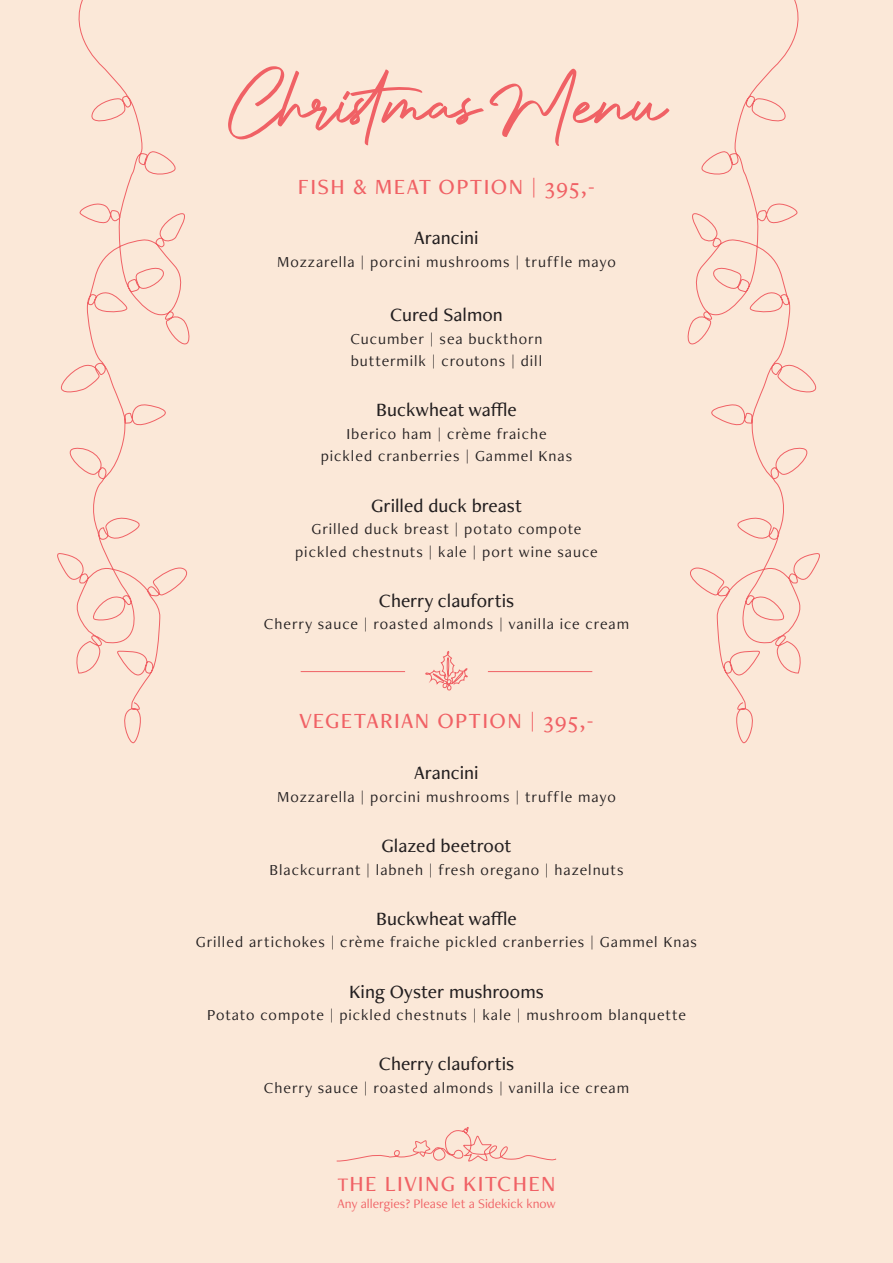
<style>
.page{position:relative;width:893px;height:1263px;background:#fbe8d8}
.page>*{position:absolute;margin:0;border:0;box-sizing:border-box;transform-origin:0 0}
.t1{font:95.4px "Authentic Signature";color:#f06165}
.t2{font:500 22.5px "Freight Neo Pro";letter-spacing:.06em;color:#f06165}
.t3{font:500 19.5px "Freight Neo Pro";color:#231f20}
.t4{font:15.9px "Freight Neo Pro";letter-spacing:.06em;color:#231f20}
.t5{font:13.5px "Freight Neo Pro";color:#f06165}
.s1{font-size:19.8px}
</style>
<div class="page">
<svg style="left:336px;top:1127px;width:221px;height:35px"></svg>
<svg style="left:57px;top:0;width:133px;height:744px"></svg>
<svg style="left:687px;top:0;width:133px;height:744px"></svg>
<svg style="left:425px;top:651px;width:43px;height:40px"></svg>
<hr style="left:301px;top:671px;width:104px;height:1px;background:#f06165">
<hr style="left:488px;top:671px;width:104px;height:1px;background:#f06165">
<p class="t1" style="left:228px;top:50px;width:438px">Christmas Menu</p>
<p class="t2" style="left:298px;top:171px;width:299px">FISH &amp; MEAT OPTION | 395,-</p>
<p class="t3" style="left:414px;top:225px;width:66px">Arancini</p>
<p class="t4" style="left:277px;top:251px;width:340px">Mozzarella | porcini mushrooms | truffle mayo</p>
<p class="t3" style="left:390px;top:302px;width:114px">Cured Salmon</p>
<p class="t4" style="left:351px;top:328px;width:193px">Cucumber | sea buckthorn</p>
<p class="t4" style="left:351px;top:350px;width:193px">buttermilk | croutons | dill</p>
<p class="t3" style="left:376px;top:397px;width:142px">Buckwheat waffle</p>
<p class="t4" style="left:346px;top:423px;width:202px">Iberico ham | crème fraiche</p>
<p class="t4" style="left:321px;top:445px;width:253px">pickled cranberries | Gammel Knas</p>
<p class="t3" style="left:371px;top:492px;width:152px">Grilled duck breast</p>
<p class="t4" style="left:311px;top:518px;width:272px">Grilled duck breast | potato compote</p>
<p class="t4" style="left:295px;top:541px;width:304px">pickled chestnuts | kale | port wine sauce</p>
<p class="t3" style="left:379px;top:587px;width:137px">Cherry claufortis</p>
<p class="t4" style="left:264px;top:613px;width:367px">Cherry sauce | roasted almonds | vanilla ice cream</p>
<p class="t2" style="left:299px;top:706px;width:296px">VEGETARIAN OPTION | 395,-</p>
<p class="t3" style="left:414px;top:760px;width:66px">Arancini</p>
<p class="t4" style="left:277px;top:786px;width:340px">Mozzarella | porcini mushrooms | truffle mayo</p>
<p class="t3" style="left:381px;top:832px;width:132px">Glazed beetroot</p>
<p class="t4" style="left:269px;top:858px;width:356px">Blackcurrant | labneh | fresh oregano | hazelnuts</p>
<p class="t3" style="left:376px;top:905px;width:142px">Buckwheat waffle</p>
<p class="t4" style="left:196px;top:931px;width:503px">Grilled artichokes | crème fraiche pickled cranberries | Gammel Knas</p>
<p class="t3" style="left:349px;top:978px;width:196px">King Oyster mushrooms</p>
<p class="t4" style="left:207px;top:1004px;width:480px">Potato compote | pickled chestnuts | kale | mushroom blanquette</p>
<p class="t3" style="left:379px;top:1051px;width:137px">Cherry claufortis</p>
<p class="t4" style="left:264px;top:1077px;width:367px">Cherry sauce | roasted almonds | vanilla ice cream</p>
<p class="t2" style="left:337px;top:1169px;width:220px"><span class="s1">T</span>HE LIVING KITCHEN</p>
<p class="t5" style="left:338px;top:1194px;width:220px">Any allergies? Please let a Sidekick know</p>
</div>
